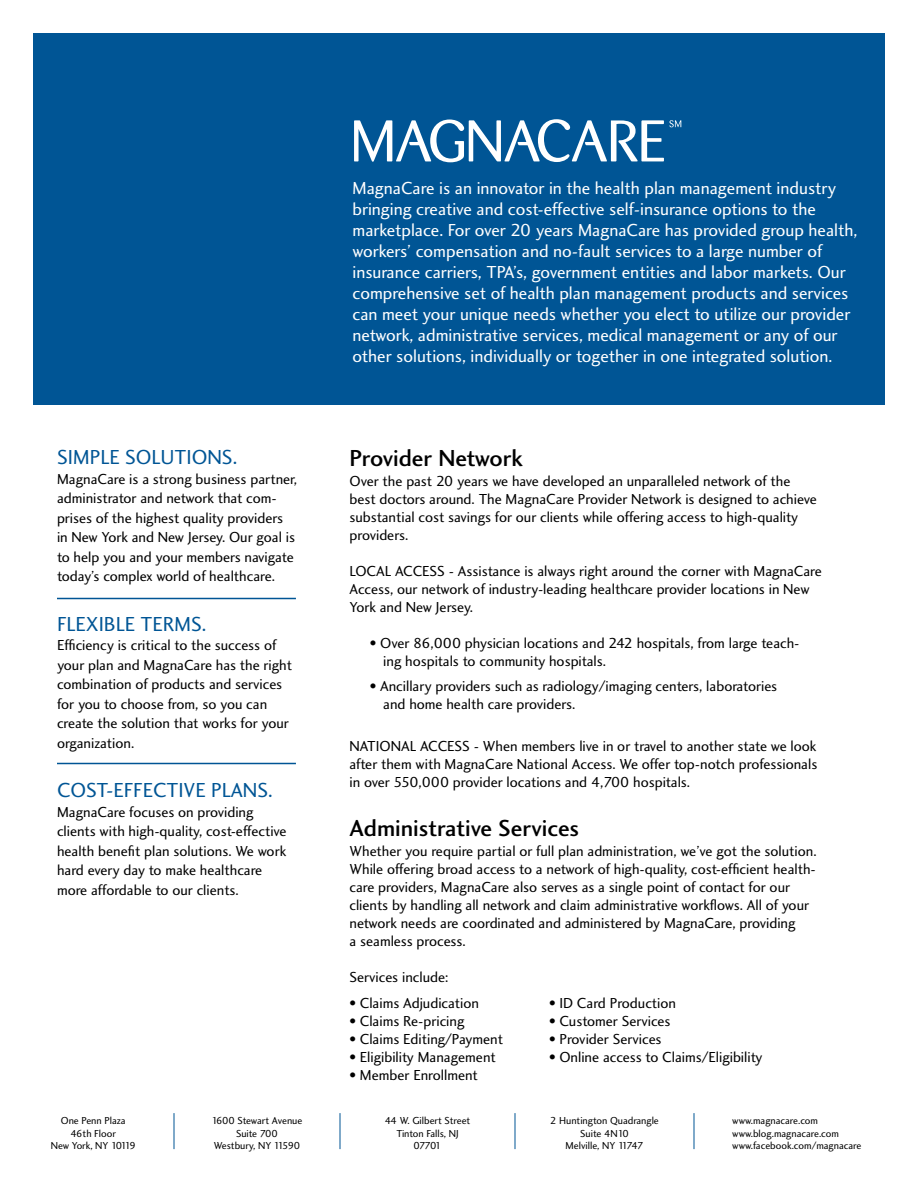
<style>
.page{position:relative;width:918px;height:1188px;background:#fff}
.page>*{position:absolute;margin:0;border:0;box-sizing:border-box;transform-origin:0 0}
.t1{font:24px "Charlotte Sans Medium Plain";color:#000}
.t2{font:21px "Charlotte Sans Small Caps Plain";color:#005595}
.t3{font:18px/21px "Charlotte Sans Book Plain";color:#fff}
.t4{font:15px/18px "Charlotte Sans Book Plain";color:#000}
.t5{font:10.5px/12.6px "Charlotte Sans Book Plain";color:#000;text-align:center}
</style>
<div class="page">
<div style="left:27px;top:26px;width:864px;height:379px;background:#005595"></div>
<hr style="left:174px;top:1113px;width:1px;height:36px;background:#005595">
<hr style="left:340px;top:1113px;width:1px;height:36px;background:#005595">
<hr style="left:515px;top:1113px;width:1px;height:36px;background:#005595">
<hr style="left:694px;top:1113px;width:1px;height:36px;background:#005595">
<hr style="left:57px;top:598px;width:239px;height:1px;background:#005595">
<hr style="left:57px;top:763px;width:239px;height:1px;background:#005595">
<svg style="left:354px;top:119px;width:327px;height:43px"></svg>
<h2 class="t2" style="left:57px;top:445px;width:182px">SIMPLE SOLUTIONS.</h2>
<p class="t4" style="left:57px;top:469px;width:242px;line-height:19.5px">MagnaCare is a strong business partner, administrator and network that com&shy;prises of the highest quality providers in New York and New Jersey. Our goal is to help you and your members navigate today’s complex world of healthcare.</p>
<h2 class="t2" style="left:57px;top:611px;width:151px">FLEXIBLE TERMS.</h2>
<p class="t4" style="left:57px;top:635px;width:237px;line-height:19.5px">Efficiency is critical to the success of your plan and MagnaCare has the right combination of products and services for you to choose from, so you can create the solution that works for your organization.</p>
<h2 class="t2" style="left:57px;top:778px;width:217px">COST-EFFECTIVE PLANS.</h2>
<p class="t4" style="left:57px;top:802px;width:231px;line-height:19.5px">MagnaCare focuses on providing clients with high-quality, cost-effective health benefit plan solutions. We work hard every day to make healthcare more affordable to our clients.</p>
<p class="t3" style="left:352px;top:177px;width:506px">MagnaCare is an innovator in the health plan management industry bringing creative and cost-effective self-insurance options to the marketplace. For over 20 years MagnaCare has provided group health, workers’ compensation and no-fault services to a large number of insurance carriers, TPA’s, government entities and labor markets. Our comprehensive set of health plan management products and services can meet your unique needs whether you elect to utilize our provider network, administrative services, medical management or any of our other solutions, individually or together in one integrated solution.</p>
<h1 class="t1" style="left:350px;top:443px;width:175px">Provider Network</h1>
<p class="t4" style="left:350px;top:472px;width:469px">Over the past 20 years we have developed an unparalleled network of the best doctors around. The MagnaCare Provider Network is designed to achieve substantial cost savings for our clients while offering access to high-quality providers.</p>
<p class="t4" style="left:350px;top:562px;width:474px">LOCAL ACCESS - Assistance is always right around the corner with MagnaCare<br>Access, our network of industry-leading healthcare provider locations in New<br>York and New Jersey.</p>
<p class="t4" style="left:383px;top:634px;width:418px;text-indent:-14px">• Over 86,000 physician locations and 242 hospitals, from large teach&shy;ing hospitals to community hospitals.</p>
<p class="t4" style="left:383px;top:676px;width:395px;text-indent:-14px">• Ancillary providers such as radiology/imaging centers, laboratories and home health care providers.</p>
<p class="t4" style="left:350px;top:737px;width:469px;text-align:justify">NATIONAL ACCESS - When members live in or travel to another state we look after them with MagnaCare National Access. We offer top-notch professionals in over 550,000 provider locations and 4,700 hospitals.</p>
<h1 class="t1" style="left:350px;top:814px;width:231px">Administrative Services</h1>
<p class="t4" style="left:350px;top:842px;width:469px">Whether you require partial or full plan administration, we’ve got the solution.<br>While offering broad access to a network of high-quality, cost-efficient health&shy;care providers, MagnaCare also serves as a single point of contact for our clients by handling all network and claim administrative workflows. All of your network needs are coordinated and administered by MagnaCare, providing<br>a seamless process.</p>
<p class="t4" style="left:350px;top:968px;width:100px">Services include:</p>
<p class="t4" style="left:350px;top:993px;width:131px">• Claims Adjudication</p>
<p class="t4" style="left:549px;top:993px;width:129px">• ID Card Production</p>
<p class="t4" style="left:350px;top:1011px;width:116px">• Claims Re-pricing</p>
<p class="t4" style="left:549px;top:1011px;width:123px">• Customer Services</p>
<p class="t4" style="left:350px;top:1029px;width:155px">• Claims Editing/Payment</p>
<p class="t4" style="left:549px;top:1029px;width:114px">• Provider Services</p>
<p class="t4" style="left:350px;top:1047px;width:148px">• Eligibility Management</p>
<p class="t4" style="left:549px;top:1047px;width:215px">• Online access to Claims/Eligibility</p>
<p class="t4" style="left:350px;top:1065px;width:130px">• Member Enrollment</p>
<p class="t5" style="left:51px;top:1115px;width:87px">One Penn Plaza<br>46th Floor<br>New York, NY 10119</p>
<p class="t5" style="left:385px;top:1115px;width:87px">44 W. Gilbert Street<br>Tinton Falls, NJ<br>07701</p>
<p class="t5" style="left:732px;top:1115px;width:131px;text-align:left">www.magnacare.com www.blog.magnacare.com www.facebook.com/magnacare</p>
<p class="t5" style="left:550px;top:1115px;width:110px">2 Huntington Quadrangle<br>Suite 4N10<br>Melville, NY 11747</p>
<p class="t5" style="left:212px;top:1115px;width:92px">1600 Stewart Avenue<br>Suite 700<br>Westbury, NY 11590</p>
</div>
